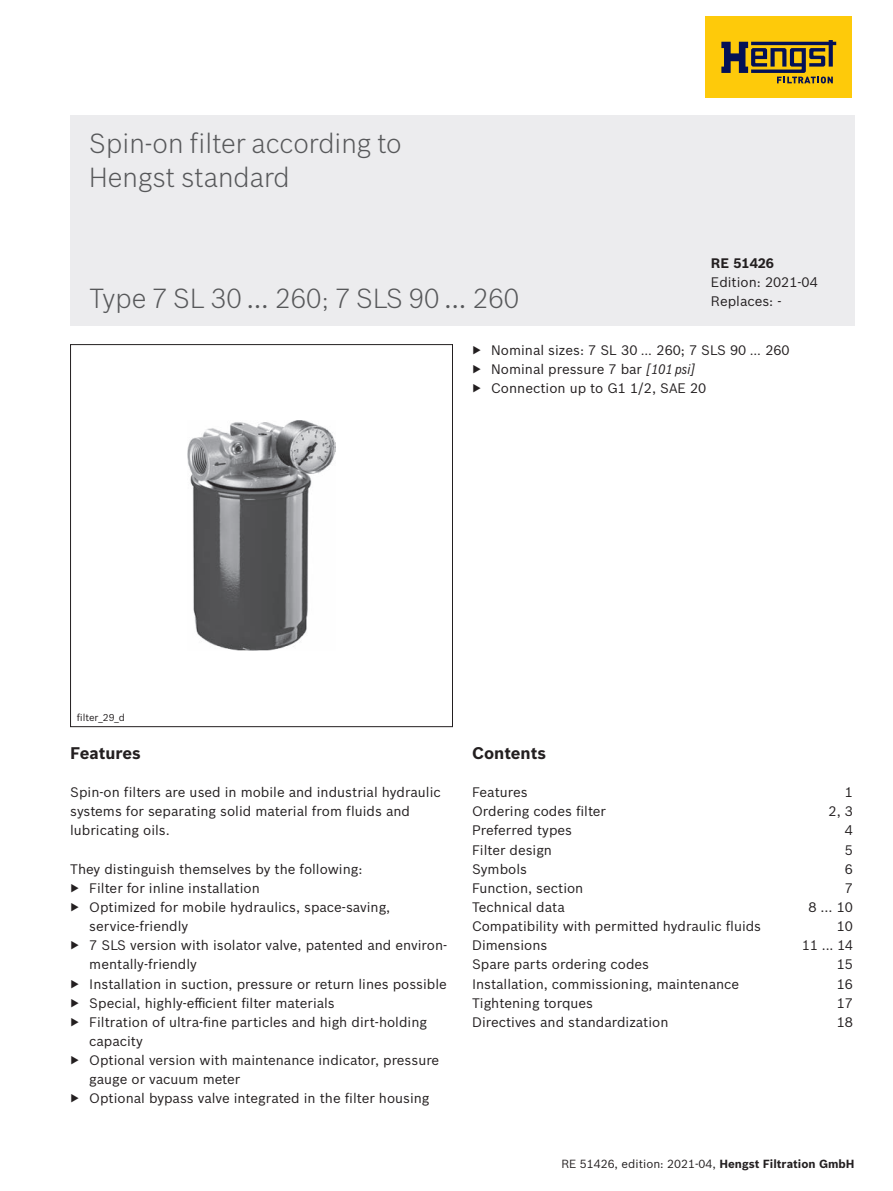
<style>
.page{position:relative;width:893px;height:1191px;background:#fff}
.page>*{position:absolute;margin:0;border:0;box-sizing:border-box;transform-origin:0 0}
.Titel{font:300 27px/33.5px "Bosch Sans";color:#57585a}
.Kopfzeile{font:700 16.5px "Bosch Sans";color:#231f20}
.Fließtext{font:13.5px/19.2px "Bosch Sans";color:#231f20}
.Fließtext_bold{font:700 13.5px "Bosch Sans";color:#231f20}
.Fließtext-2{font:13.5px "Bosch Sans";color:#231f20;scale:.96 1}
.t1{font:11.55px "Bosch Sans";color:#231f20}
.Copyright{font:9.75px "Bosch Sans";color:#231f20}
.s1{font-family:"Bosch Sans Cond";font-weight:400;font-style:italic}
.s2{font-family:"Bosch Sans Cond";font-style:italic}
.s3{font-weight:700}
</style>
<div class="page">
<div style="left:70px;top:115px;width:785px;height:210px;background:#ececee"></div>
<div style="left:705px;top:17px;width:147px;height:81px;background:#feca0a"></div>
<svg style="left:721px;top:40px;width:115px;height:43px"></svg>
<img style="left:188px;top:421px;width:147px;height:229px">
<div style="left:70px;top:344px;width:383px;height:383px;border:1px solid #231f20"></div>
<p class="Titel" style="left:89px;top:125px;width:314px">Spin-on filter according to<br>Hengst standard</p>
<p class="Titel" style="left:89px;top:279px;width:431px">Type 7 SL 30 <span class="s1">…</span> 260; 7 SLS 90 <span class="s1">…</span> 260</p>
<p class="Fließtext_bold" style="left:711px;top:253px;width:65px">RE 51426</p>
<p class="Fließtext" style="left:711px;top:272px;width:108px">Edition: 2021-04</p>
<p class="Fließtext" style="left:711px;top:291px;width:72px">Replaces: -</p>
<p class="Fließtext" style="left:472px;top:339px;width:319px">▶ Nominal sizes: 7 SL 30 <span class="s2">…</span> 260; 7 SLS 90 <span class="s2">…</span> 260</p>
<p class="Fließtext" style="left:472px;top:358px;width:225px">▶ Nominal pressure 7 bar <span class="s2">[101 psi]</span></p>
<p class="Fließtext" style="left:472px;top:377px;width:236px">▶ Connection up to G1 1/2, SAE 20</p>
<p class="Copyright" style="left:77px;top:710px;width:50px">filter_29_d</p>
<p class="Kopfzeile" style="left:70px;top:740px;width:72px">Features</p>
<p class="Fließtext" style="left:70px;top:782px;width:372px">Spin-on filters are used in mobile and industrial hydraulic systems for separating solid material from fluids and lubricating oils.</p>
<p class="Fließtext" style="left:70px;top:858px;width:294px">They distinguish themselves by the following:</p>
<p class="Fließtext" style="left:70px;top:877px;width:191px">▶ Filter for inline installation</p>
<p class="Fließtext" style="left:89px;top:896px;width:303px;text-indent:-19px">▶ Optimized for mobile hydraulics, space-saving, service-friendly</p>
<p class="Fließtext" style="left:89px;top:935px;width:359px;text-indent:-19px">▶ 7 SLS version with isolator valve, patented and environ&shy;mentally-friendly</p>
<p class="Fließtext" style="left:70px;top:973px;width:378px">▶ Installation in suction, pressure or return lines possible</p>
<p class="Fließtext" style="left:70px;top:992px;width:266px">▶ Special, highly-efficient filter materials</p>
<p class="Fließtext" style="left:89px;top:1011px;width:339px;text-indent:-19px">▶ Filtration of ultra-fine particles and high dirt-holding capacity</p>
<p class="Fließtext" style="left:89px;top:1049px;width:352px;text-indent:-19px">▶ Optional version with maintenance indicator, pressure gauge or vacuum meter</p>
<p class="Fließtext" style="left:70px;top:1088px;width:361px">▶ Optional bypass valve integrated in the filter housing</p>
<p class="Kopfzeile" style="left:472px;top:740px;width:76px">Contents</p>
<p class="Fließtext" style="left:472px;top:782px;width:57px">Features</p>
<p class="Fließtext" style="left:845px;top:782px;width:10px">1</p>
<p class="Fließtext" style="left:472px;top:801px;width:136px">Ordering codes filter</p>
<p class="Fließtext" style="left:829px;top:801px;width:26px">2, 3</p>
<p class="Fließtext" style="left:472px;top:820px;width:102px">Preferred types</p>
<p class="Fließtext" style="left:845px;top:820px;width:10px">4</p>
<p class="Fließtext" style="left:472px;top:839px;width:82px">Filter design</p>
<p class="Fließtext" style="left:845px;top:839px;width:10px">5</p>
<p class="Fließtext" style="left:472px;top:858px;width:57px">Symbols</p>
<p class="Fließtext" style="left:845px;top:858px;width:10px">6</p>
<p class="Fließtext" style="left:472px;top:877px;width:113px">Function, section</p>
<p class="Fließtext" style="left:845px;top:877px;width:10px">7</p>
<p class="Fließtext" style="left:472px;top:896px;width:94px">Technical data</p>
<p class="Fließtext" style="left:808px;top:896px;width:46px">8 ... 10</p>
<p class="Fließtext" style="left:472px;top:915px;width:291px">Compatibility with permitted hydraulic fluids</p>
<p class="Fließtext" style="left:837px;top:915px;width:18px">10</p>
<p class="Fließtext" style="left:472px;top:935px;width:77px">Dimensions</p>
<p class="Fließtext-2" style="left:802px;top:935px;width:54px">11 ... 14</p>
<p class="Fließtext" style="left:472px;top:954px;width:179px">Spare parts ordering codes</p>
<p class="Fließtext" style="left:837px;top:954px;width:18px">15</p>
<p class="Fließtext" style="left:472px;top:973px;width:269px">Installation, commissioning, maintenance</p>
<p class="Fließtext" style="left:837px;top:973px;width:18px">16</p>
<p class="Fließtext" style="left:472px;top:992px;width:123px">Tightening torques</p>
<p class="Fließtext" style="left:837px;top:992px;width:18px">17</p>
<p class="Fließtext" style="left:472px;top:1011px;width:198px">Directives and standardization</p>
<p class="Fließtext" style="left:837px;top:1011px;width:18px">18</p>
<p class="t1" style="left:561px;top:1154px;width:295px">RE 51426, edition: 2021-04, <span class="s3">Hengst Filtration GmbH</span></p>
</div>
